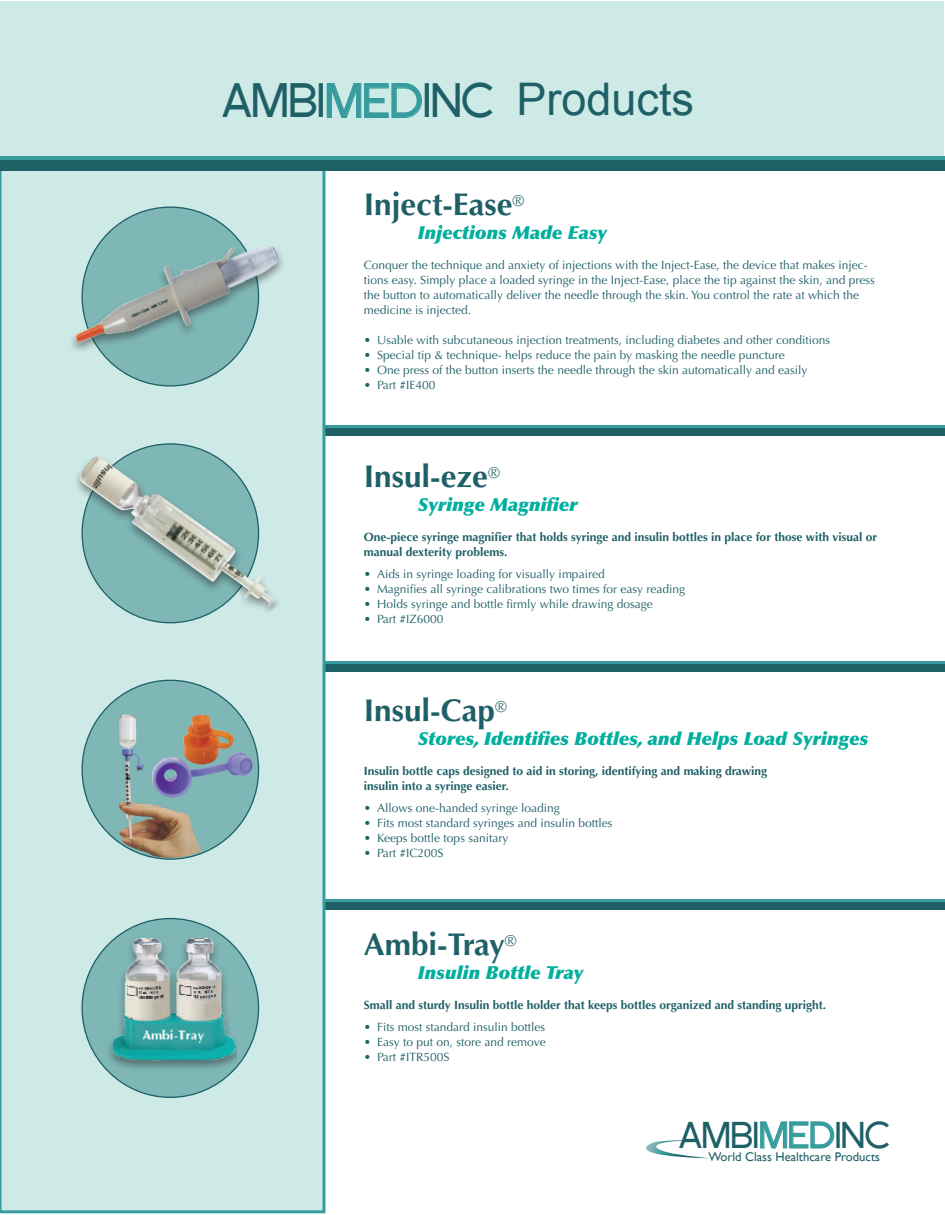
<style>
.page{position:relative;width:945px;height:1215px;background:#fff}
.page>*{position:absolute;margin:0;border:0;box-sizing:border-box;transform-origin:0 0}
.t1{font:45px "Arial";color:#1f6067}
.t2{font:37.35px "Florencesans SC";letter-spacing:-.05em;color:#1f6067}
.bold{font:700 31.5px "Optima LT Std";color:#1f6067}
.subheads{font:italic 18px "Optima LT Std X Black";color:#00af9e}
.t3{font:12.6px "Gill Sans";color:#1f6067}
.bullets{font:12px "Optima LT Std";color:#1f6067}
.body_text{font:700 12px/15px "Optima LT Std";color:#1f6067}
.body_text-2{font:12px/15px "Optima LT Std";color:#1f6067}
.s1{font-family:"Florencesans SC";font-size:48.15px}
.s2{font-family:"Florencesans SC";font-size:48.15px;color:#369c9e}
.s3{color:#369c9e}
</style>
<div class="page">
<div style="left:308px;top:425px;width:637px;height:6px;background:#369c9e"></div>
<div style="left:308px;top:428px;width:637px;height:8px;background:#1f6067"></div>
<div style="left:308px;top:661px;width:637px;height:6px;background:#369c9e"></div>
<div style="left:308px;top:664px;width:637px;height:7px;background:#1f6067"></div>
<div style="left:308px;top:899px;width:637px;height:6px;background:#369c9e"></div>
<div style="left:308px;top:902px;width:637px;height:8px;background:#1f6067"></div>
<div style="left:1px;top:1px;width:943px;height:163px;background:#ceeae7"></div>
<div style="left:0;top:171px;width:326px;height:1042px;background:#ceeae7"></div>
<div style="left:0;top:156px;width:945px;height:8px;background:#369c9e"></div>
<div style="left:0;top:160px;width:945px;height:11px;background:#1f6067"></div>
<svg style="left:646px;top:1139px;width:60px;height:19px"></svg>
<svg style="left:760px;top:1121px;width:75px;height:28px"></svg>
<div style="left:72px;top:453px;width:211px;height:165px;background:#231f20;opacity:.5"></div>
<img style="left:81px;top:456px;width:16px;height:18px">
<div style="left:82px;top:919px;width:177px;height:178px;background:#7eb7b6;border-radius:50%"></div>
<div style="left:99px;top:935px;width:137px;height:138px;background:#231f20;opacity:.5"></div>
<img style="left:105px;top:931px;width:135px;height:135px">
<div style="left:82px;top:680px;width:177px;height:179px;background:#7eb7b6;border-radius:50%"></div>
<img style="left:119px;top:714px;width:86px;height:144px">
<img style="left:145px;top:716px;width:109px;height:92px">
<svg style="left:194px;top:714px;width:14px;height:2px"></svg>
<div style="left:82px;top:207px;width:177px;height:179px;background:#7eb7b6;border-radius:50%"></div>
<div style="left:66px;top:242px;width:220px;height:112px;background:#231f20;opacity:.5"></div>
<img style="left:71px;top:240px;width:212px;height:112px">
<svg style="left:326px;top:83px;width:96px;height:35px"></svg>
<p class="t1" style="left:221px;top:69px;width:474px"><span class="s1">AMBI</span><span class="s2">MED</span><span class="s1">INC</span> Products</p>
<p class="bold" style="left:364px;top:186px;width:162px">Inject-Ease<sup>®</sup></p>
<p class="subheads" style="left:418px;top:222px;width:191px">Injections Made Easy</p>
<p class="body_text-2" style="left:364px;top:258px;width:513px">Conquer the technique and anxiety of injections with the Inject-Ease, the device that makes injec&shy;tions easy. Simply place a loaded syringe in the Inject-Ease, place the tip against the skin, and press the button to automatically deliver the needle through the skin. You control the rate at which the medicine is injected.</p>
<p class="bullets" style="left:364px;top:333px;width:468px">• Usable with subcutaneous injection treatments, including diabetes and other conditions</p>
<p class="bullets" style="left:364px;top:348px;width:423px">• Special tip &amp; technique- helps reduce the pain by masking the needle puncture</p>
<p class="bullets" style="left:364px;top:363px;width:445px">• One press of the button inserts the needle through the skin automatically and easily</p>
<p class="bullets" style="left:364px;top:378px;width:73px">• Part #IE400</p>
<p class="bold" style="left:364px;top:458px;width:138px">Insul-eze<sup>®</sup></p>
<p class="subheads" style="left:418px;top:493px;width:161px">Syringe Magnifier</p>
<p class="body_text" style="left:364px;top:529px;width:515px">One-piece syringe magnifier that holds syringe and insulin bottles in place for those with visual or manual dexterity problems.</p>
<p class="bullets" style="left:364px;top:567px;width:242px">• Aids in syringe loading for visually impaired</p>
<p class="bullets" style="left:364px;top:582px;width:323px">• Magnifies all syringe calibrations two times for easy reading</p>
<p class="bullets" style="left:364px;top:597px;width:291px">• Holds syringe and bottle firmly while drawing dosage</p>
<p class="bullets" style="left:364px;top:612px;width:81px">• Part #IZ6000</p>
<p class="bold" style="left:364px;top:692px;width:145px">Insul-Cap<sup>®</sup></p>
<p class="subheads" style="left:418px;top:727px;width:452px">Stores, Identifies Bottles, and Helps Load Syringes</p>
<p class="body_text" style="left:364px;top:763px;width:405px">Insulin bottle caps designed to aid in storing, identifying and making drawing insulin into a syringe easier.</p>
<p class="bullets" style="left:364px;top:801px;width:198px">• Allows one-handed syringe loading</p>
<p class="bullets" style="left:364px;top:816px;width:250px">• Fits most standard syringes and insulin bottles</p>
<p class="bullets" style="left:364px;top:831px;width:146px">• Keeps bottle tops sanitary</p>
<p class="bullets" style="left:364px;top:846px;width:81px">• Part #IC200S</p>
<p class="bold" style="left:364px;top:926px;width:154px">Ambi-Tray<sup>®</sup></p>
<p class="subheads" style="left:418px;top:961px;width:167px">Insulin Bottle Tray</p>
<p class="body_text" style="left:364px;top:997px;width:464px">Small and sturdy Insulin bottle holder that keeps bottles organized and standing upright.</p>
<p class="bullets" style="left:364px;top:1020px;width:183px">• Fits most standard insulin bottles</p>
<p class="bullets" style="left:364px;top:1035px;width:183px">• Easy to put on, store and remove</p>
<p class="bullets" style="left:364px;top:1050px;width:87px">• Part #ITR500S</p>
<p class="t2" style="left:679px;top:1115px;width:214px">AMBI<span class="s3">MED</span>INC</p>
<p class="t3" style="left:708px;top:1150px;width:173px">World Class Healthcare Products</p>
</div>
